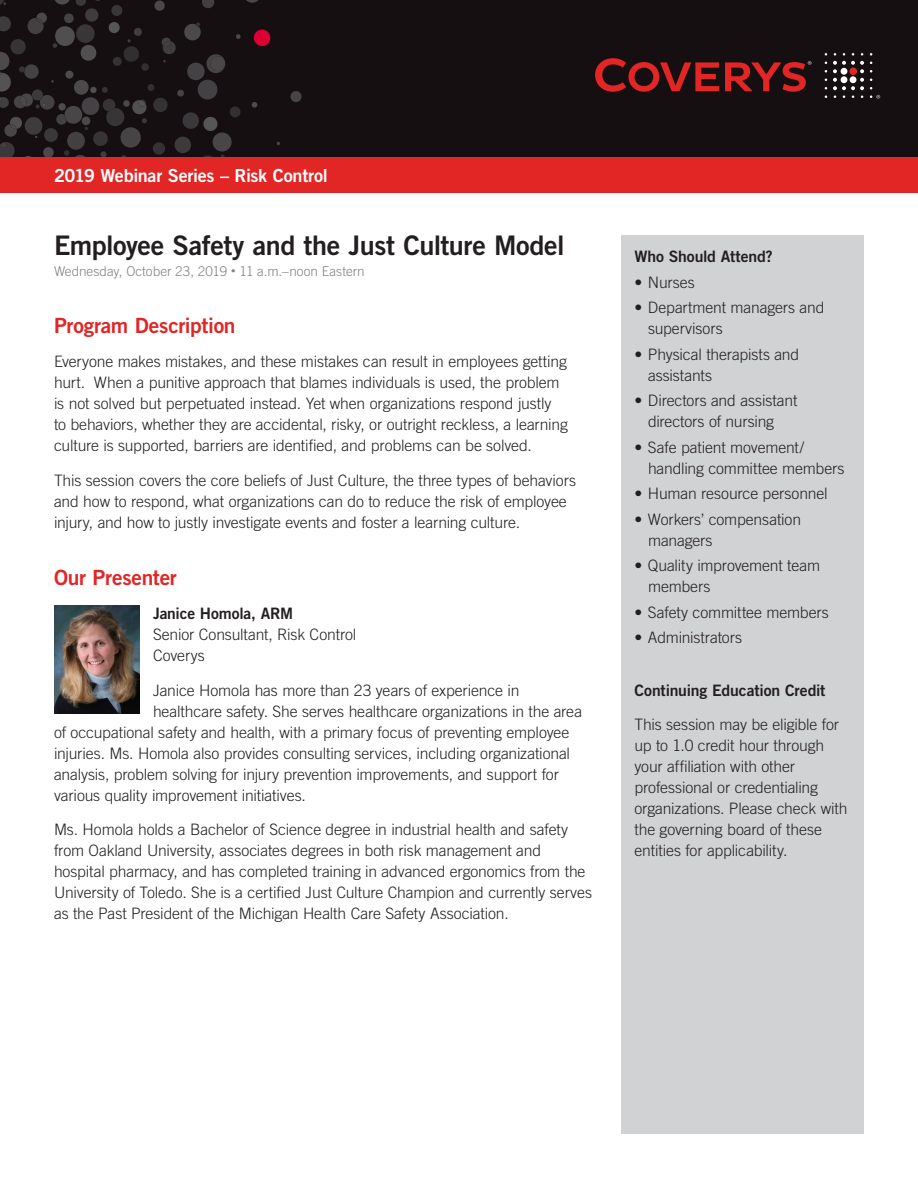
<style>
.page{position:relative;width:918px;height:1188px;background:#fff}
.page>*{position:absolute;margin:0;border:0;box-sizing:border-box;transform-origin:0 0}
.Headline{font:27px "Trade Gothic LT Std Bd 2";letter-spacing:-.015em;color:#231f20}
.Subhead{font:21px "Trade Gothic LT Std Bd 2";letter-spacing:-.015em;color:#e22525}
.t1{font:18px "Trade Gothic LT Std Bd 2";letter-spacing:-.015em;color:#fff}
.bullets{font:300 15.75px/21px "Trade Gothic LT Std";letter-spacing:-.01em;color:#231f20}
.t2{font:15.75px "Trade Gothic LT Std Bd 2";letter-spacing:-.01em;color:#231f20}
.Date{font:300 13.5px "Trade Gothic LT Std";color:#808285}
.s1{font-size:9px}
</style>
<div class="page">
<div style="left:0;top:0;width:918px;height:158px;background:#160f11"></div>
<svg style="left:290px;top:91px;width:12px;height:11px"></svg>
<svg style="left:0;top:0;width:262px;height:158px"></svg>
<svg style="left:595px;top:58px;width:124px;height:34px"></svg>
<svg style="left:833px;top:53px;width:31px;height:45px"></svg>
<svg style="left:725px;top:61px;width:87px;height:31px"></svg>
<svg style="left:870px;top:95px;width:10px;height:4px"></svg>
<div style="left:0;top:158px;width:918px;height:35px;background:#e22525"></div>
<div style="left:254px;top:30px;width:16px;height:16px;background:#dc0032;border-radius:50%"></div>
<div style="left:621px;top:236px;width:243px;height:898px;background:#d1d2d4"></div>
<img style="left:54px;top:606px;width:86px;height:108px">
<p class="t1" style="left:54px;top:165px;width:275px">2019 Webinar Series – Risk Control</p>
<p class="Headline" style="left:54px;top:229px;width:512px">Employee Safety and the Just Culture Model</p>
<p class="Date" style="left:54px;top:263px;width:312px">Wednesday, October 23, 2019 <span class="s1">•</span> 11 a.m.–noon Eastern</p>
<p class="Subhead" style="left:54px;top:312px;width:183px">Program Description</p>
<p class="bullets" style="left:54px;top:351px;width:515px">Everyone makes mistakes, and these mistakes can result in employees getting hurt. When a punitive approach that blames individuals is used, the problem is not solved but perpetuated instead. Yet when organizations respond justly<br>to behaviors, whether they are accidental, risky, or outright reckless, a learning culture is supported, barriers are identified, and problems can be solved.</p>
<p class="bullets" style="left:54px;top:470px;width:523px">This session covers the core beliefs of Just Culture, the three types of behaviors and how to respond, what organizations can do to reduce the risk of employee injury, and how to justly investigate events and foster a learning culture.</p>
<p class="Subhead" style="left:54px;top:564px;width:124px">Our Presenter</p>
<p class="t2" style="left:153px;top:604px;width:142px">Janice Homola, ARM</p>
<p class="bullets" style="left:153px;top:624px;width:205px">Senior Consultant, Risk Control</p>
<p class="bullets" style="left:153px;top:645px;width:53px">Coverys</p>
<p class="bullets" style="left:153px;top:680px;width:368px">Janice Homola has more than 23 years of experience in</p>
<p class="bullets" style="left:153px;top:701px;width:431px">healthcare safety. She serves healthcare organizations in the area</p>
<p class="bullets" style="left:54px;top:722px;width:517px">of occupational safety and health, with a primary focus of preventing employee</p>
<p class="bullets" style="left:54px;top:743px;width:518px">injuries. Ms. Homola also provides consulting services, including organizational</p>
<p class="bullets" style="left:54px;top:764px;width:506px">analysis, problem solving for injury prevention improvements, and support for</p>
<p class="bullets" style="left:54px;top:785px;width:253px">various quality improvement initiatives.</p>
<p class="bullets" style="left:54px;top:819px;width:540px">Ms. Homola holds a Bachelor of Science degree in industrial health and safety from Oakland University, associates degrees in both risk management and hospital pharmacy, and has completed training in advanced ergonomics from the University of Toledo. She is a certified Just Culture Champion and currently serves as the Past President of the Michigan Health Care Safety Association.</p>
<p class="t2" style="left:634px;top:247px;width:140px">Who Should Attend?</p>
<p class="bullets" style="left:634px;top:271px;width:62px">• Nurses</p>
<p class="bullets" style="left:648px;top:297px;width:178px;text-indent:-14px">• Department managers and supervisors</p>
<p class="bullets" style="left:648px;top:343px;width:153px;text-indent:-14px">• Physical therapists and assistants</p>
<p class="bullets" style="left:648px;top:390px;width:151px;text-indent:-14px">• Directors and assistant directors of nursing</p>
<p class="bullets" style="left:648px;top:436px;width:198px;text-indent:-14px">• Safe patient movement/ handling committee members</p>
<p class="bullets" style="left:634px;top:483px;width:195px">• Human resource personnel</p>
<p class="bullets" style="left:648px;top:508px;width:155px;text-indent:-14px">• Workers’ compensation managers</p>
<p class="bullets" style="left:648px;top:555px;width:174px;text-indent:-14px">• Quality improvement team members</p>
<p class="bullets" style="left:634px;top:601px;width:196px">• Safety committee members</p>
<p class="bullets" style="left:634px;top:627px;width:109px">• Administrators</p>
<p class="t2" style="left:634px;top:680px;width:193px">Continuing Education Credit</p>
<p class="bullets" style="left:634px;top:714px;width:215px">This session may be eligible for up to 1.0 credit hour through your affiliation with other professional or credentialing organizations. Please check with the governing board of these entities for applicability.</p>
</div>
